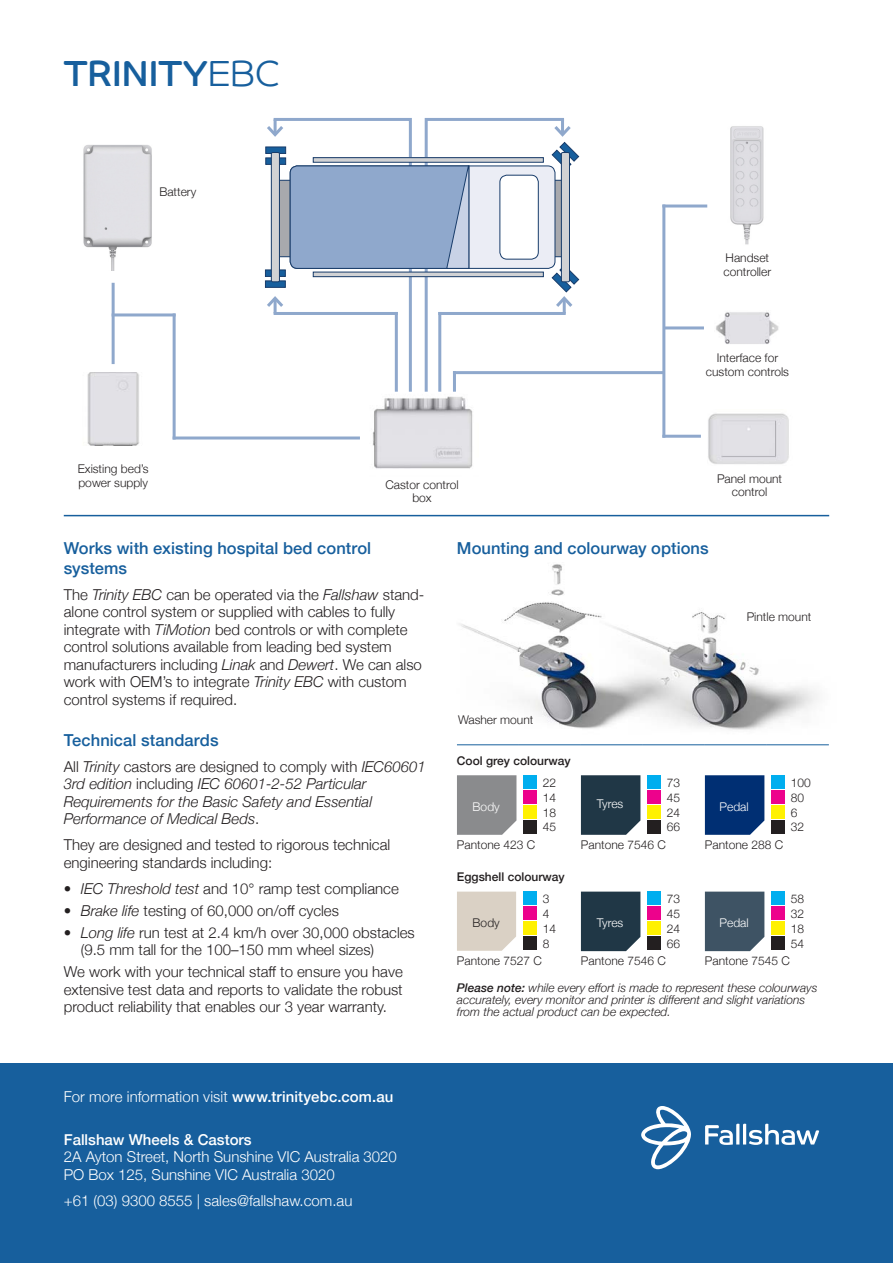
<style>
.page{position:relative;width:893px;height:1263px;background:#fff}
.page>*{position:absolute;margin:0;border:0;box-sizing:border-box;transform-origin:0 0}
.t1{font:36.3px "Co Headline";letter-spacing:.005em;color:#175f9d}
.Heading_2{font:500 16.5px/19.5px "Helvetica Neue";letter-spacing:.005em;color:#175f9d}
.Body_copy{font:300 15px/17.5px "Helvetica Neue";color:#231f20}
.Body_copy-2{font:italic 300 15px/17.5px "Helvetica Neue";color:#231f20}
.Body_copy-3{font:300 15px/17.5px "Helvetica Neue";color:#fff}
.Heading_1{font:300 15px "Helvetica Neue";letter-spacing:.01em;color:#fff}
.Specifications{font:300 12px/14.9px "Helvetica Neue";color:#231f20;text-align:justify}
.Specifications-2{font:italic 300 12px/12px "Helvetica Neue";color:#231f20}
.Specifications-3{font:500 12px "Helvetica Neue";color:#231f20}
.t2{font:300 12px "Helvetica Neue";color:#fff}
.s1{font-weight:300}
.s2{font-style:italic}
.s3{font-style:normal}
.s4{font-weight:500}
</style>
<div class="page">
<hr style="left:457px;top:744px;width:62px;height:1px;background:#175f9d">
<hr style="left:519px;top:744px;width:62px;height:1px;background:#175f9d">
<hr style="left:581px;top:744px;width:62px;height:1px;background:#175f9d">
<hr style="left:643px;top:744px;width:62px;height:1px;background:#175f9d">
<hr style="left:705px;top:744px;width:62px;height:1px;background:#175f9d">
<hr style="left:767px;top:744px;width:62px;height:1px;background:#175f9d">
<div style="left:457px;top:775px;width:59px;height:60px;background:#8a8b8d"></div>
<div style="left:523px;top:790px;width:14px;height:14px;background:#ed028c"></div>
<div style="left:523px;top:775px;width:14px;height:13px;background:#00aeef"></div>
<div style="left:523px;top:805px;width:14px;height:14px;background:#fff101"></div>
<div style="left:523px;top:820px;width:14px;height:14px;background:#231f20"></div>
<div style="left:581px;top:775px;width:59px;height:60px;background:#203746"></div>
<div style="left:647px;top:790px;width:14px;height:14px;background:#ed028c"></div>
<div style="left:647px;top:775px;width:14px;height:13px;background:#00aeef"></div>
<div style="left:647px;top:805px;width:14px;height:14px;background:#fff101"></div>
<div style="left:647px;top:820px;width:14px;height:14px;background:#231f20"></div>
<div style="left:705px;top:775px;width:59px;height:60px;background:#002f73"></div>
<div style="left:771px;top:790px;width:14px;height:14px;background:#ed028c"></div>
<div style="left:771px;top:775px;width:14px;height:13px;background:#00aeef"></div>
<div style="left:771px;top:805px;width:14px;height:14px;background:#fff101"></div>
<div style="left:771px;top:820px;width:14px;height:14px;background:#231f20"></div>
<div style="left:457px;top:891px;width:59px;height:60px;background:#dad1c5"></div>
<div style="left:523px;top:907px;width:14px;height:13px;background:#ed028c"></div>
<div style="left:523px;top:891px;width:14px;height:14px;background:#00aeef"></div>
<div style="left:523px;top:922px;width:14px;height:13px;background:#fff101"></div>
<div style="left:523px;top:937px;width:14px;height:13px;background:#231f20"></div>
<div style="left:581px;top:891px;width:59px;height:60px;background:#203746"></div>
<div style="left:647px;top:907px;width:14px;height:13px;background:#ed028c"></div>
<div style="left:647px;top:891px;width:14px;height:14px;background:#00aeef"></div>
<div style="left:647px;top:922px;width:14px;height:13px;background:#fff101"></div>
<div style="left:647px;top:937px;width:14px;height:13px;background:#231f20"></div>
<div style="left:705px;top:891px;width:59px;height:60px;background:#3e5364"></div>
<div style="left:771px;top:907px;width:14px;height:13px;background:#ed028c"></div>
<div style="left:771px;top:891px;width:14px;height:14px;background:#00aeef"></div>
<div style="left:771px;top:922px;width:14px;height:13px;background:#fff101"></div>
<div style="left:771px;top:937px;width:14px;height:13px;background:#231f20"></div>
<img style="left:460px;top:564px;width:358px;height:166px">
<div style="left:0;top:1063px;width:893px;height:200px;background:#175f9d"></div>
<svg style="left:705px;top:1124px;width:114px;height:21px"></svg>
<svg style="left:641px;top:1106px;width:50px;height:63px"></svg>
<img style="left:373px;top:396px;width:100px;height:73px">
<img style="left:87px;top:373px;width:53px;height:72px">
<img style="left:83px;top:145px;width:69px;height:125px">
<img style="left:730px;top:126px;width:34px;height:119px">
<img style="left:716px;top:312px;width:63px;height:32px">
<img style="left:708px;top:413px;width:81px;height:51px">
<svg style="left:264px;top:118px;width:315px;height:274px"></svg>
<hr style="left:453px;top:373px;width:3px;height:17px;background:#8fa8cc">
<hr style="left:454px;top:371px;width:208px;height:3px;background:#8fa8cc">
<hr style="left:662px;top:206px;width:3px;height:230px;background:#8fa8cc">
<hr style="left:174px;top:436px;width:184px;height:3px;background:#8fa8cc">
<hr style="left:173px;top:315px;width:3px;height:123px;background:#8fa8cc">
<hr style="left:113px;top:313px;width:61px;height:3px;background:#8fa8cc">
<hr style="left:112px;top:283px;width:3px;height:81px;background:#8fa8cc">
<hr style="left:664px;top:204px;width:42px;height:3px;background:#8fa8cc">
<hr style="left:665px;top:326px;width:37px;height:3px;background:#8fa8cc">
<hr style="left:664px;top:435px;width:35px;height:3px;background:#8fa8cc">
<hr style="left:64px;top:515px;width:765px;height:1px;background:#175f9d">
<p class="t1" style="left:64px;top:53px;width:217px">TRINITY<span class="s1">EBC</span></p>
<p class="Specifications" style="left:159px;top:183px;width:38px">Battery</p>
<p class="Specifications" style="left:78px;top:461px;width:72px;line-height:13.5px">Existing bed’s power supply</p>
<p class="Specifications" style="left:385px;top:477px;width:75px;line-height:13.5px;text-align:center">Castor control box</p>
<p class="Specifications" style="left:724px;top:250px;width:49px;line-height:13.5px">Handset controller</p>
<p class="Specifications" style="left:706px;top:350px;width:85px;line-height:13.5px;text-align:center">Interface for custom controls</p>
<p class="Specifications" style="left:717px;top:471px;width:67px;line-height:13.5px;text-align:center">Panel mount control</p>
<p class="Heading_2" style="left:64px;top:537px;width:309px">Works with existing hospital bed control systems</p>
<p class="Body_copy" style="left:64px;top:584px;width:362px">The <span class="s2">Trinity EBC</span> can be operated via the <span class="s2">Fallshaw</span> stand&shy;alone control system or supplied with cables to fully integrate with <span class="s2">TiMotion</span> bed controls or with complete control solutions available from leading bed system manufacturers including <span class="s2">Linak</span> and <span class="s2">Dewert</span>. We can also work with OEM’s to integrate <span class="s2">Trinity EBC</span> with custom control systems if required.</p>
<p class="Heading_2" style="left:64px;top:729px;width:156px">Technical standards</p>
<p class="Body_copy-2" style="left:64px;top:757px;width:364px"><span class="s3">All</span> Trinity <span class="s3">castors are designed to comply with</span> IEC60601<br>3rd edition <span class="s3">including</span> IEC 60601-2-52 Particular Requirements for the Basic Safety and Essential Performance of Medical Beds<span class="s3">.</span></p>
<p class="Body_copy" style="left:64px;top:835px;width:328px">They are designed and tested to rigorous technical engineering standards including:</p>
<p class="Body_copy" style="left:64px;top:879px;width:337px"><span class="s2">• IEC Threshold test</span> and 10° ramp test compliance</p>
<p class="Body_copy" style="left:64px;top:901px;width:277px"><span class="s2">• Brake life</span> testing of 60,000 on/off cycles</p>
<p class="Body_copy" style="left:81px;top:922px;width:335px;text-indent:-17px"><span class="s2">• Long life</span> run test at 2.4 km/h over 30,000 obstacles (9.5 mm tall for the 100–150 mm wheel sizes)</p>
<p class="Body_copy" style="left:64px;top:962px;width:340px;text-align:justify">We work with your technical staff to ensure you have extensive test data and reports to validate the robust product reliability that enables our 3 year warranty.</p>
<p class="Heading_1" style="left:64px;top:1085px;width:331px">For more information visit <span class="s4">www.trinityebc.com.au</span></p>
<p class="Body_copy-3" style="left:64px;top:1129px;width:335px"><span class="s4">Fallshaw Wheels &amp; Castors<br></span>2A Ayton Street, North Sunshine VIC Australia 3020<br>PO Box 125, Sunshine VIC Australia 3020</p>
<p class="Body_copy-3" style="left:64px;top:1191px;width:290px">+61 (03) 9300 8555 | sales@fallshaw.com.au</p>
<p class="Heading_2" style="left:457px;top:537px;width:253px">Mounting and colourway options</p>
<p class="Specifications" style="left:747px;top:609px;width:66px">Pintle mount</p>
<p class="Specifications" style="left:458px;top:711px;width:77px">Washer mount</p>
<p class="Specifications-3" style="left:457px;top:751px;width:115px">Cool grey colourway</p>
<p class="t2" style="left:473px;top:797px;width:29px">Body</p>
<p class="Specifications" style="left:543px;top:774px;width:15px">22<br>14<br>18<br>45</p>
<p class="t2" style="left:597px;top:794px;width:28px">Tyres</p>
<p class="Specifications" style="left:667px;top:774px;width:15px">73<br>45<br>24<br>66</p>
<p class="t2" style="left:720px;top:797px;width:31px">Pedal</p>
<p class="Specifications" style="left:791px;top:774px;width:22px;text-align:left">100<br>80<br>6<br>32</p>
<p class="Specifications" style="left:457px;top:836px;width:80px">Pantone 423 C</p>
<p class="Specifications" style="left:581px;top:836px;width:86px">Pantone 7546 C</p>
<p class="Specifications" style="left:705px;top:836px;width:80px">Pantone 288 C</p>
<p class="Specifications-3" style="left:457px;top:867px;width:109px">Eggshell colourway</p>
<p class="Specifications" style="left:473px;top:914px;width:29px">Body</p>
<p class="Specifications" style="left:543px;top:891px;width:15px;text-align:left">3<br>4<br>14<br>8</p>
<p class="Specifications" style="left:667px;top:891px;width:15px">73<br>45<br>24<br>66</p>
<p class="t2" style="left:597px;top:913px;width:28px">Tyres</p>
<p class="t2" style="left:720px;top:913px;width:31px">Pedal</p>
<p class="Specifications" style="left:791px;top:891px;width:15px">58<br>32<br>18<br>54</p>
<p class="Specifications" style="left:457px;top:953px;width:86px">Pantone 7527 C</p>
<p class="Specifications" style="left:581px;top:953px;width:86px">Pantone 7546 C</p>
<p class="Specifications" style="left:705px;top:953px;width:86px">Pantone 7545 C</p>
<p class="Specifications-2" style="left:457px;top:981px;width:362px"><span class="s4">Please note:</span> while every effort is made to represent these colourways accurately, every monitor and printer is different and slight variations from the actual product can be expected.</p>
</div>
